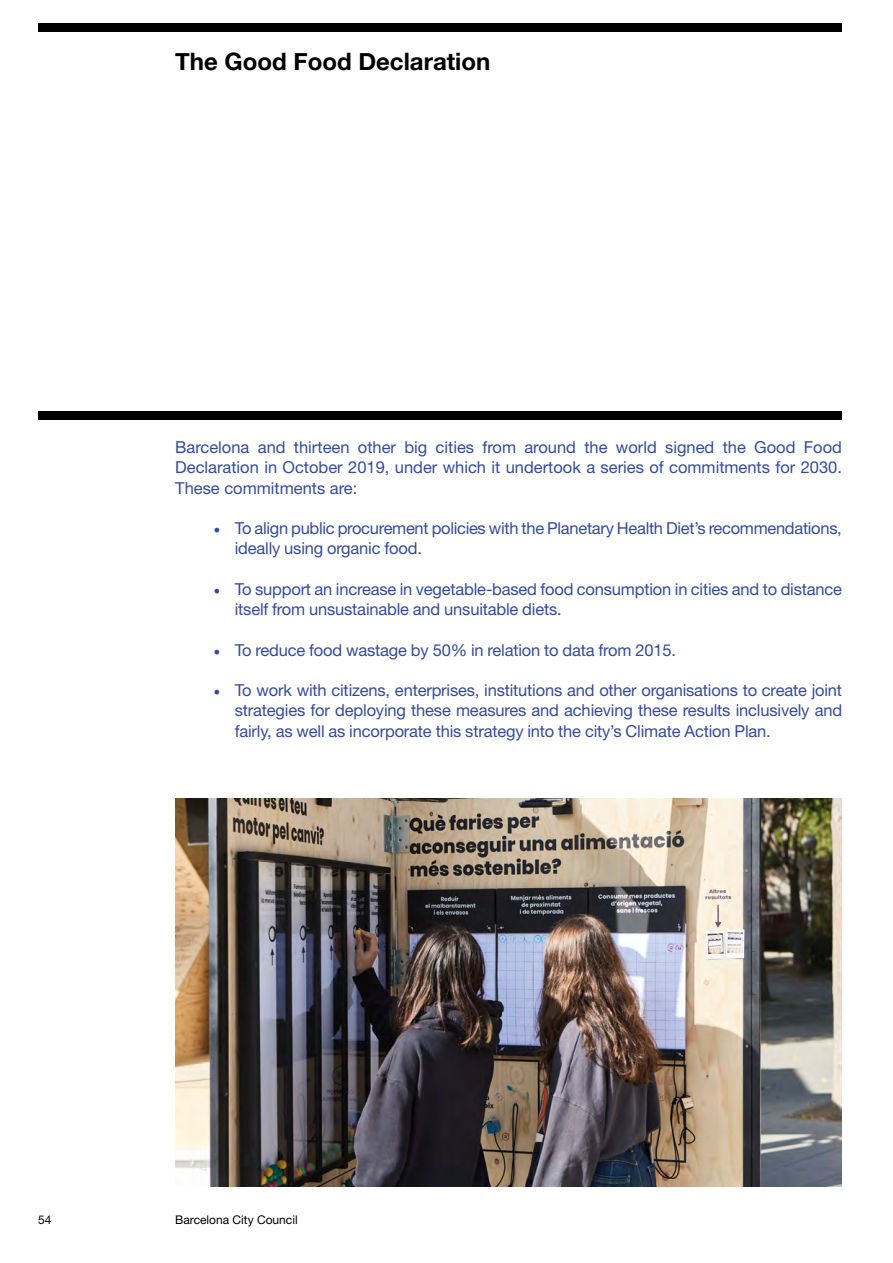
<style>
.page{position:relative;width:893px;height:1263px;background:#fff}
.page>*{position:absolute;margin:0;border:0;box-sizing:border-box;transform-origin:0 0}
.t1{font:700 24px "Helvetica Neue";color:#000}
.t2{font:16.5px/20.2px "Helvetica Neue";letter-spacing:-.01em;color:#344b9b;text-align:justify}
.t3{font:12px "Helvetica Neue";color:#000}
.s1{font-family:"Minion Pro";font-size:18px}
</style>
<div class="page">
<div style="left:38px;top:23px;width:804px;height:9px;background:#000"></div>
<div style="left:38px;top:411px;width:804px;height:9px;background:#000"></div>
<img style="left:175px;top:799px;width:667px;height:387px">
<h1 class="t1" style="left:175px;top:42px;width:317px">The Good Food Declaration</h1>
<p class="t2" style="left:175px;top:437px;width:668px">Barcelona and thirteen other big cities from around the world signed the Good Food Declaration in October 2019, under which it undertook a series of commitments for 2030.<br>These commitments are:</p>
<p class="t2" style="left:235px;top:518px;width:609px;text-indent:-21px"><span class="s1">•</span> To align public procurement policies with the Planetary Health Diet’s recommendations, ideally using organic food.</p>
<p class="t2" style="left:235px;top:579px;width:609px;text-indent:-21px"><span class="s1">•</span> To support an increase in vegetable-based food consumption in cities and to distance itself from unsustainable and unsuitable diets.</p>
<p class="t2" style="left:213px;top:639px;width:464px"><span class="s1">•</span> To reduce food wastage by 50% in relation to data from 2015.</p>
<p class="t2" style="left:235px;top:680px;width:609px;text-indent:-21px"><span class="s1">•</span> To work with citizens, enterprises, institutions and other organisations to create joint strategies for deploying these measures and achieving these results inclusively and fairly, as well as incorporate this strategy into the city’s Climate Action Plan.</p>
<p class="t3" style="left:38px;top:1212px;width:15px">54</p>
<p class="t3" style="left:175px;top:1212px;width:124px">Barcelona City Council</p>
</div>
